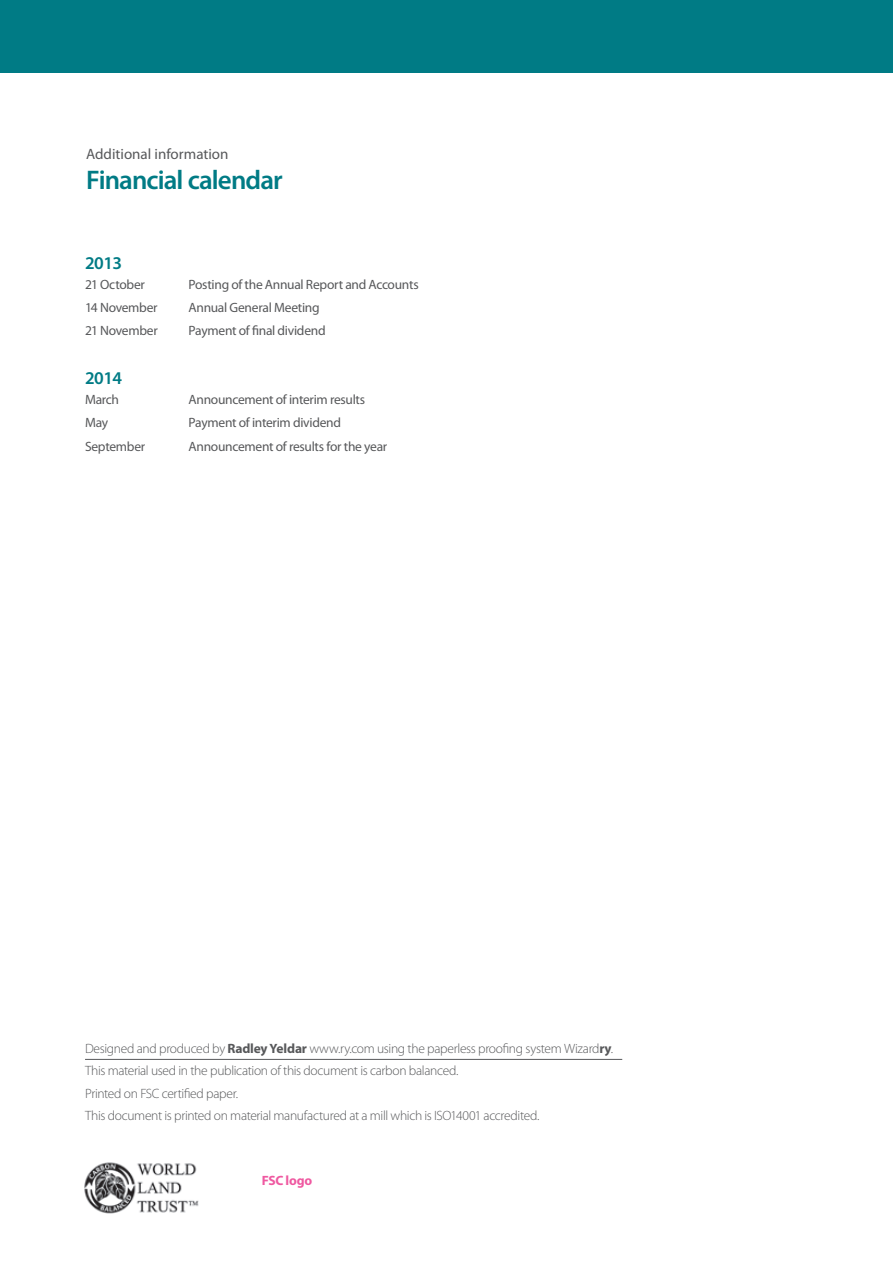
<style>
.page{position:relative;width:893px;height:1263px;background:#fff}
.page>*{position:absolute;margin:0;border:0;box-sizing:border-box;transform-origin:0 0}
.t1{font:600 27px "Myriad Pro";letter-spacing:-.035em;color:#007b85}
.t2{font:600 18px "Myriad Pro";letter-spacing:-.025em;color:#007b85}
.t3{font:15px "Myriad Pro";color:#57585a}
.t4{font:300 13.5px/22.5px "Myriad Pro";letter-spacing:-.025em;color:#57585a}
.t5{font:13.5px "Myriad Pro";letter-spacing:-.02em;color:#57585a}
.t6{font:700 13.5px "Myriad Pro";letter-spacing:-.015em;color:#ef59a1}
.s1{font-weight:700}
</style>
<div class="page">
<div style="left:0;top:0;width:893px;height:72px;background:#007b85"></div>
<hr style="left:85px;top:1059px;width:537px;height:1px;background:#57585a">
<img style="left:84px;top:1162px;width:115px;height:52px">
<p class="t3" style="left:86px;top:145px;width:144px">Additional information</p>
<h1 class="t1" style="left:86px;top:162px;width:198px">Financial calendar</h1>
<h2 class="t2" style="left:85px;top:251px;width:39px">2013</h2>
<p class="t5" style="left:85px;top:276px;width:61px">21 October</p>
<p class="t5" style="left:189px;top:276px;width:232px">Posting of the Annual Report and Accounts</p>
<p class="t5" style="left:85px;top:299px;width:74px">14 November</p>
<p class="t5" style="left:189px;top:299px;width:133px">Annual General Meeting</p>
<p class="t5" style="left:85px;top:322px;width:74px">21 November</p>
<p class="t5" style="left:189px;top:322px;width:139px">Payment of final dividend</p>
<h2 class="t2" style="left:85px;top:367px;width:39px">2014</h2>
<p class="t5" style="left:85px;top:391px;width:36px">March</p>
<p class="t5" style="left:189px;top:391px;width:178px">Announcement of interim results</p>
<p class="t5" style="left:85px;top:415px;width:25px">May</p>
<p class="t5" style="left:189px;top:415px;width:154px">Payment of interim dividend</p>
<p class="t5" style="left:85px;top:438px;width:62px">September</p>
<p class="t5" style="left:189px;top:438px;width:200px">Announcement of results for the year</p>
<p class="t4" style="left:85px;top:1037px;width:529px">Designed and produced by <span class="s1">Radley Yeldar</span> www.ry.com using the paperless proofing system Wizard<span class="s1">ry</span>.<br>This material used in the publication of this document is carbon balanced.<br>Printed on FSC certified paper.<br>This document is printed on material manufactured at a mill which is ISO14001 accredited.</p>
<p class="t6" style="left:262px;top:1171px;width:52px">FSC logo</p>
</div>
